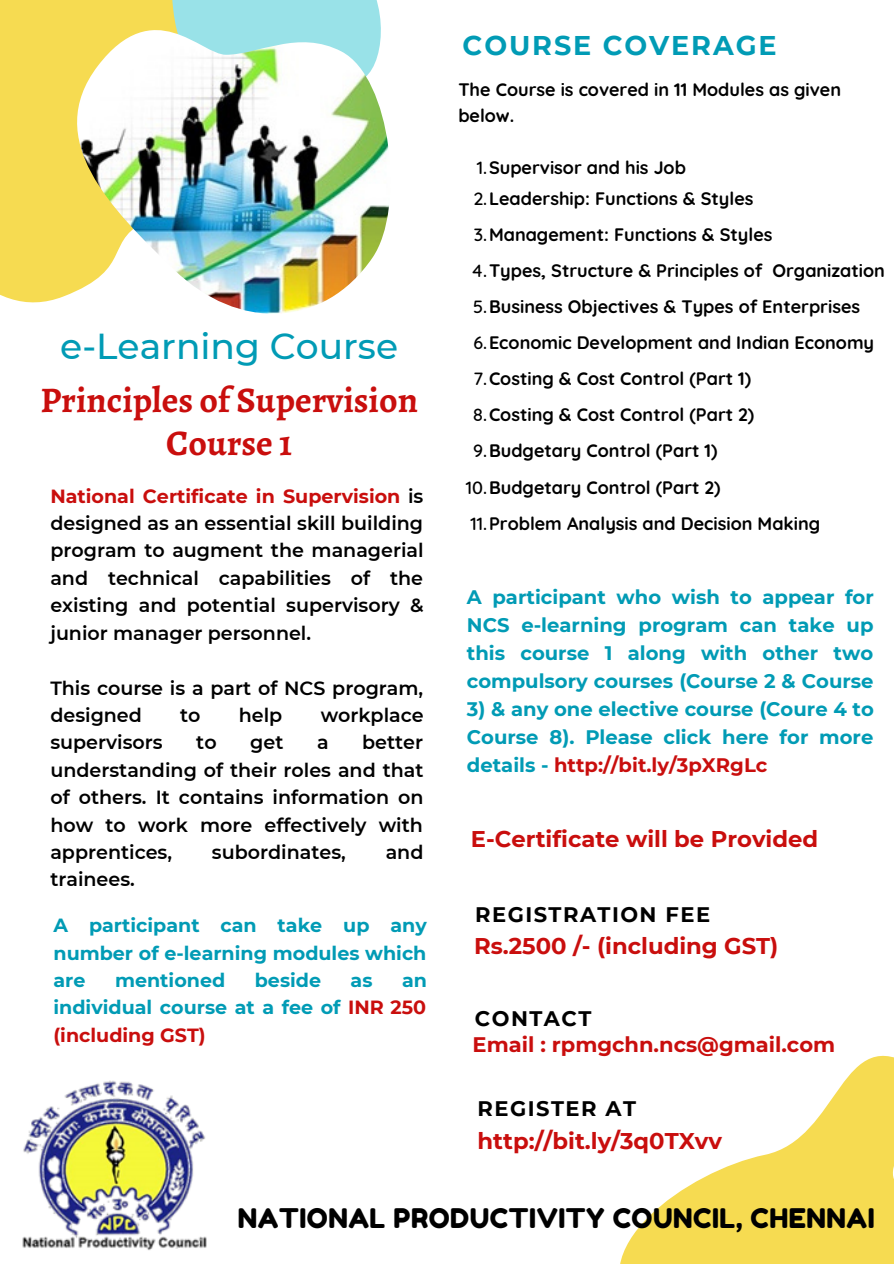
<style>
.page{position:relative;width:894px;height:1264px;background:#fff}
.page>*{position:absolute;margin:0;border:0;box-sizing:border-box;transform-origin:0 0}
.t1{font:700 36px "Alegreya";color:#c90e0d}
.t2{font:500 36px "Montserrat";color:#019bb5}
.t3{font:27px "Fredoka One";letter-spacing:.02em;color:#000}
.t4{font:700 27px "Montserrat";letter-spacing:.07em;color:#019bb5}
.t5{font:700 22.65px "Montserrat";color:#c90e0d}
.t6{font:700 21px "Montserrat";letter-spacing:.07em;color:#000}
.t7{font:700 21px "Montserrat";color:#c90e0d}
.t8{font:700 19.5px/28px "Montserrat";color:#019bb5;text-align:justify}
.t9{font:600 19.05px/27.5px "Montserrat";color:#000;text-align:justify}
.t10{font:700 19.05px/27.5px "Montserrat";color:#019bb5;text-align:justify}
.t11{font:700 18px/26px "Quicksand";color:#000}
.s1{font-weight:700;color:#c90e0d}
.s2{color:#c90e0d}
.s3{font-weight:500}
</style>
<div class="page">
<div style="left:0;top:0;width:168px;height:303px;background:#f6db51"></div>
<div style="left:168px;top:0;width:213px;height:30px;background:#99e2e8"></div>
<img style="left:76px;top:30px;width:313px;height:284px">
<svg style="left:620px;top:1055px;width:273px;height:208px;fill:#f6db51"></svg>
<img style="left:22px;top:1080px;width:185px;height:170px">
<p class="t4" style="left:462px;top:29px;width:315px">COURSE COVERAGE</p>
<p class="t2" style="left:60px;top:324px;width:339px">e-Learning Course</p>
<p class="t1" style="left:40px;top:376px;width:379px">Principles of Supervision</p>
<p class="t1" style="left:166px;top:418px;width:127px">Course 1</p>
<p class="t9" style="left:50px;top:482px;width:375px"><span class="s1">National Certificate in Supervision</span> is designed as an essential skill building program to augment the managerial and technical capabilities of the existing and potential supervisory &amp; junior manager personnel.</p>
<p class="t9" style="left:50px;top:674px;width:374px">This course is a part of NCS program, designed</p>
<p class="t9" style="left:180px;top:701px;width:22px">to</p>
<p class="t9" style="left:239px;top:701px;width:45px">help</p>
<p class="t9" style="left:320px;top:701px;width:105px">workplace</p>
<p class="t9" style="left:50px;top:728px;width:114px">supervisors</p>
<p class="t9" style="left:196px;top:728px;width:22px">to</p>
<p class="t9" style="left:250px;top:728px;width:35px">get</p>
<p class="t9" style="left:317px;top:728px;width:13px">a</p>
<p class="t9" style="left:50px;top:728px;width:374px;text-indent:312px">better understanding of their roles and that of others. It contains information on how to work more effectively with apprentices,</p>
<p class="t9" style="left:212px;top:838px;width:135px">subordinates,</p>
<p class="t9" style="left:385px;top:838px;width:39px">and</p>
<p class="t9" style="left:50px;top:865px;width:86px">trainees.</p>
<p class="t10" style="left:53px;top:911px;width:374px">A participant can take up any number of e-learning modules which are</p>
<p class="t10" style="left:115px;top:966px;width:112px">mentioned</p>
<p class="t10" style="left:255px;top:966px;width:68px">beside</p>
<p class="t10" style="left:350px;top:966px;width:23px">as</p>
<p class="t10" style="left:53px;top:966px;width:375px;text-indent:348px">an individual course at a fee of <span class="s2">INR 250 (including GST)</span></p>
<p class="t11" style="left:458px;top:76px;width:384px">The Course is covered in 11 Modules as given below.</p>
<p class="t11" style="left:477px;top:154px;width:210px"><span class="s3">1.</span>Supervisor and his Job</p>
<p class="t11" style="left:473px;top:185px;width:281px"><span class="s3">2.</span>Leadership: Functions &amp; Styles</p>
<p class="t11" style="left:473px;top:221px;width:300px"><span class="s3">3.</span>Management: Functions &amp; Styles</p>
<p class="t11" style="left:471px;top:257px;width:415px"><span class="s3">4.</span>Types, Structure &amp; Principles of Organization</p>
<p class="t11" style="left:473px;top:293px;width:388px"><span class="s3">5.</span>Business Objectives &amp; Types of Enterprises</p>
<p class="t11" style="left:473px;top:329px;width:402px"><span class="s3">6.</span>Economic Development and Indian Economy</p>
<p class="t11" style="left:473px;top:365px;width:279px"><span class="s3">7.</span>Costing &amp; Cost Control (Part 1)</p>
<p class="t11" style="left:472px;top:402px;width:283px"><span class="s3">8.</span>Costing &amp; Cost Control (Part 2)</p>
<p class="t11" style="left:473px;top:438px;width:246px"><span class="s3">9.</span>Budgetary Control (Part 1)</p>
<p class="t11" style="left:466px;top:474px;width:256px"><span class="s3">10.</span>Budgetary Control (Part 2)</p>
<p class="t11" style="left:470px;top:510px;width:351px"><span class="s3">11.</span>Problem Analysis and Decision Making</p>
<p class="t8" style="left:466px;top:582px;width:408px">A participant who wish to appear for NCS e-learning program can take up this course 1 along with other two compulsory courses (Course 2 &amp; Course</p>
<p class="t8" style="left:466px;top:695px;width:408px">3) &amp; any one elective course (Coure 4 to Course 8). Please click here for more details - <span class="s2">http://bit.ly/3pXRgLc</span></p>
<p class="t5" style="left:471px;top:825px;width:348px">E-Certificate will be Provided</p>
<p class="t6" style="left:475px;top:901px;width:236px">REGISTRATION FEE</p>
<p class="t5" style="left:474px;top:932px;width:305px">Rs.2500 /- (including GST)</p>
<p class="t6" style="left:475px;top:1005px;width:118px">CONTACT</p>
<p class="t7" style="left:472px;top:1031px;width:364px">Email : rpmgchn.ncs@gmail.com</p>
<p class="t6" style="left:477px;top:1095px;width:160px">REGISTER AT</p>
<p class="t5" style="left:477px;top:1127px;width:246px">http://bit.ly/3q0TXvv</p>
<p class="t3" style="left:238px;top:1201px;width:638px">NATIONAL PRODUCTIVITY COUNCIL, CHENNAI</p>
</div>
